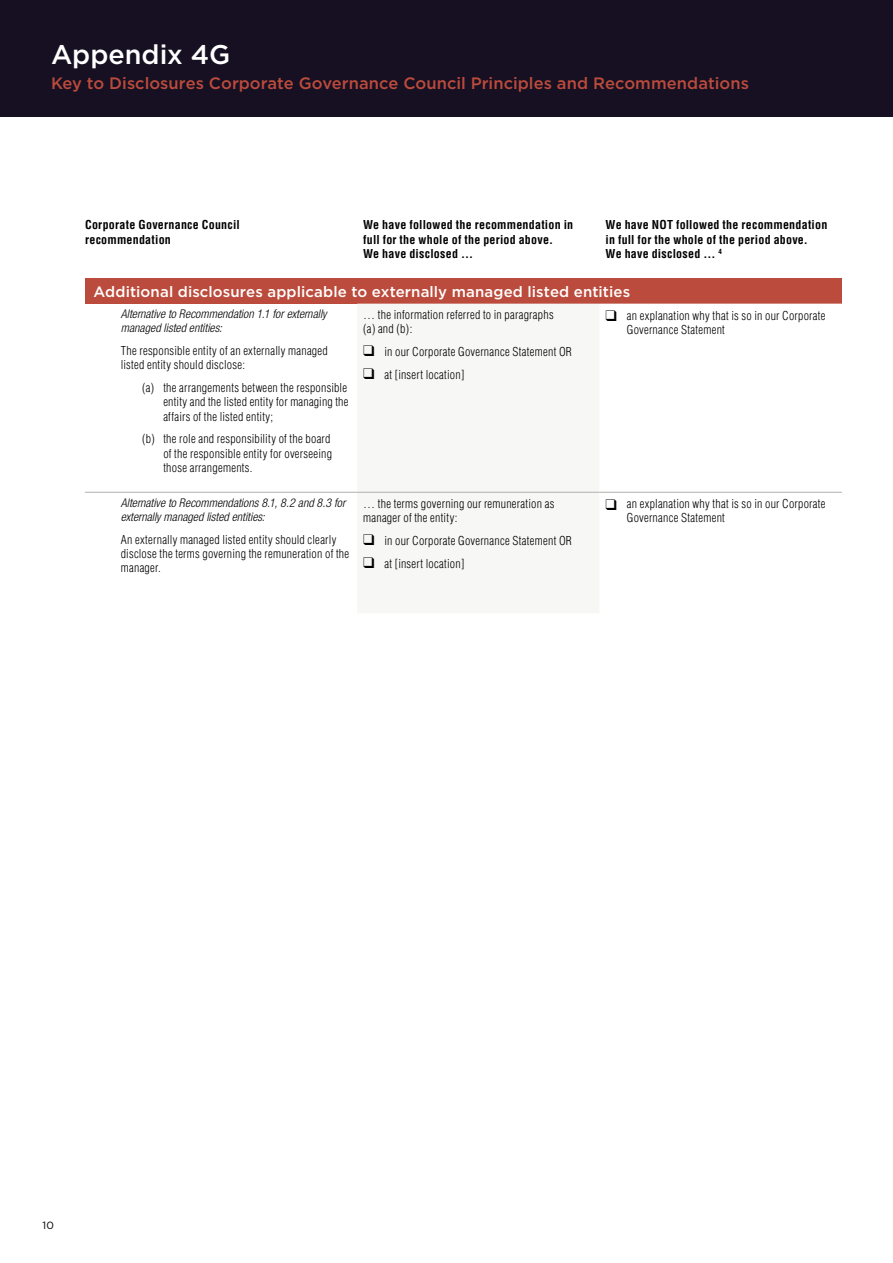
<style>
.page{position:relative;width:893px;height:1263px;background:#fff}
.page>*{position:absolute;margin:0;border:0;box-sizing:border-box;transform-origin:0 0}
.t1{font:500 27px "Gotham";color:#fff}
.t2{font:500 16.5px "Gotham";letter-spacing:.005em;color:#bb4b3c}
.t3{font:500 15px "Gotham";letter-spacing:.01em;color:#fff}
.t4{font:300 condensed 12px/14.2px "Helvetica";letter-spacing:.02em;color:#000}
.t5{font:700 condensed 12px/14.2px "Helvetica";letter-spacing:.02em;color:#000}
.t6{font:italic 300 condensed 12px/14.2px "Helvetica Neue LT Std";letter-spacing:.005em;color:#000}
.t7{font:10.5px "Gotham";color:#000}
</style>
<div class="page">
<div style="left:0;top:0;width:893px;height:117px;background:#161022"></div>
<div style="left:85px;top:278px;width:757px;height:26px;background:#bb4b3c"></div>
<hr style="left:85px;top:492px;width:30px;height:1px;background:#b0b0ae">
<hr style="left:115px;top:492px;width:242px;height:1px;background:#b0b0ae">
<hr style="left:357px;top:492px;width:243px;height:1px;background:#b0b0ae">
<hr style="left:600px;top:492px;width:242px;height:1px;background:#b0b0ae">
<h1 class="t1" style="left:51px;top:37px;width:181px">Appendix 4G</h1>
<h2 class="t2" style="left:51px;top:73px;width:700px">Key to Disclosures Corporate Governance Council Principles and Recommendations</h2>
<p class="t5" style="left:85px;top:218px;width:156px">Corporate Governance Council recommendation</p>
<p class="t5" style="left:363px;top:218px;width:211px">We have followed the recommendation in full for the whole of the period above.<br>We have disclosed …</p>
<p class="t5" style="left:606px;top:218px;width:223px">We have NOT followed the recommendation in full for the whole of the period above.<br>We have disclosed … <sup>4</sup></p>
<p class="t3" style="left:94px;top:281px;width:538px">Additional disclosures applicable to externally managed listed entities</p>
<p class="t6" style="left:121px;top:307px;width:207px">Alternative to Recommendation 1.1 for externally managed listed entities:</p>
<p class="t4" style="left:121px;top:344px;width:209px">The responsible entity of an externally managed listed entity should disclose:</p>
<p class="t4" style="left:163px;top:381px;width:187px;text-align:justify;text-indent:-21px">(a) the arrangements between the responsible entity and the listed entity for managing the affairs of the listed entity;</p>
<p class="t4" style="left:163px;top:432px;width:170px;text-indent:-21px">(b) the role and responsibility of the board of the responsible entity for overseeing those arrangements.</p>
<p class="t4" style="left:363px;top:308px;width:192px">… the information referred to in paragraphs (a) and (b):</p>
<p class="t4" style="left:363px;top:345px;width:210px">❑ in our Corporate Governance Statement OR</p>
<p class="t4" style="left:363px;top:367px;width:103px">❑ at [insert location]</p>
<p class="t4" style="left:627px;top:308px;width:200px;text-indent:-21px">❑ an explanation why that is so in our Corporate<br>Governance Statement</p>
<p class="t6" style="left:121px;top:496px;width:226px">Alternative to Recommendations 8.1, 8.2 and 8.3 for externally managed listed entities:</p>
<p class="t4" style="left:121px;top:532px;width:230px">An externally managed listed entity should clearly disclose the terms governing the remuneration of the manager.</p>
<p class="t4" style="left:363px;top:496px;width:193px">… the terms governing our remuneration as manager of the entity:</p>
<p class="t4" style="left:363px;top:533px;width:210px">❑ in our Corporate Governance Statement OR</p>
<p class="t4" style="left:363px;top:556px;width:103px">❑ at [insert location]</p>
<p class="t4" style="left:627px;top:497px;width:200px;text-indent:-21px">❑ an explanation why that is so in our Corporate<br>Governance Statement</p>
<p class="t7" style="left:43px;top:1218px;width:13px">10</p>
</div>
